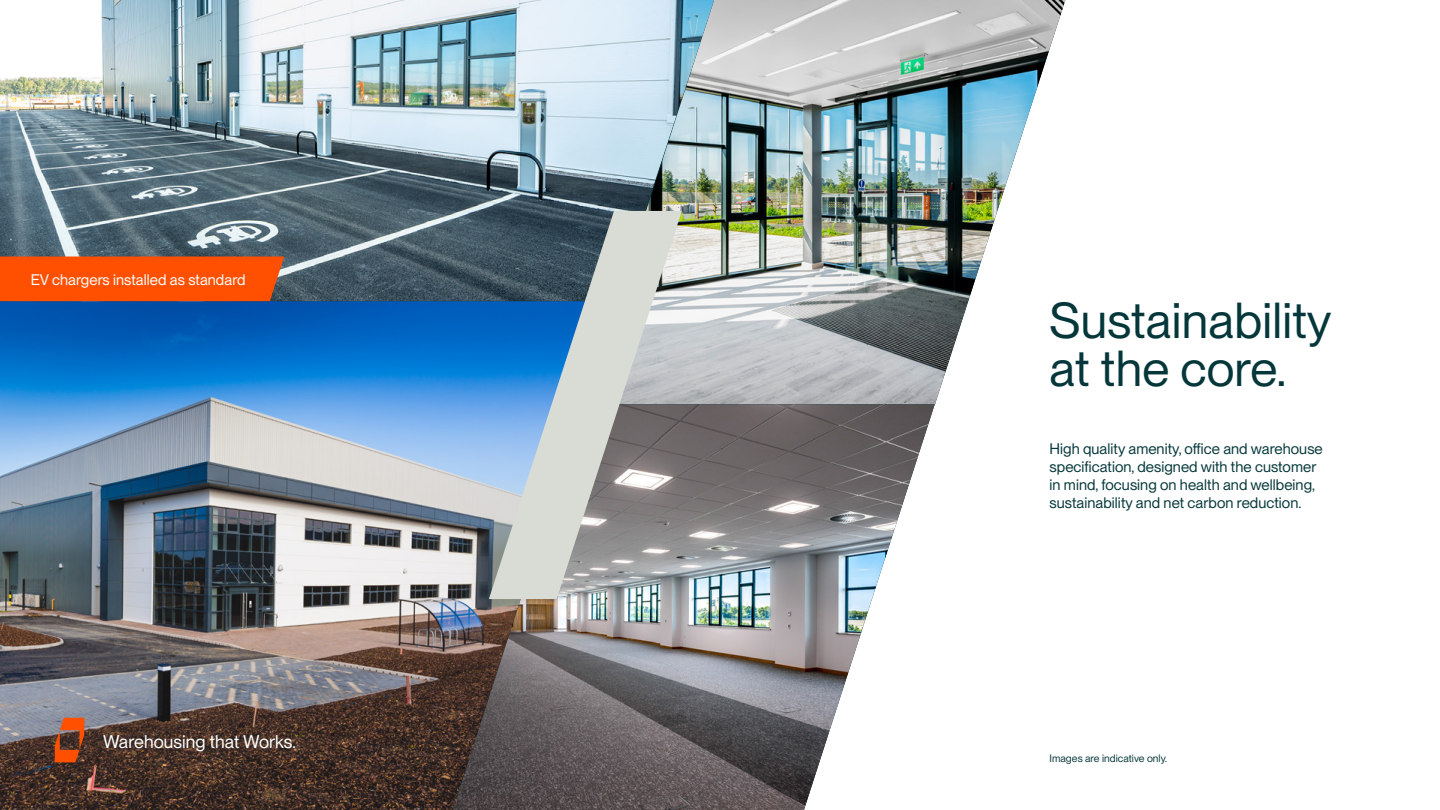
<style>
.page{position:relative;width:1440px;height:810px;background:#fff}
.page>*{position:absolute;margin:0;border:0;box-sizing:border-box;transform-origin:0 0}
.t1{font:49.5px/48px "PP Neue Montreal";letter-spacing:.005em;color:#05373a}
.t2{font:18px "PP Neue Montreal";letter-spacing:.005em;color:#fff}
.t3{font:15px/18px "PP Neue Montreal";letter-spacing:.005em;color:#05373a}
.t4{font:15px "PP Neue Montreal";letter-spacing:.005em;color:#fff}
.t5{font:10.5px "PP Neue Montreal";letter-spacing:.005em;color:#05373a}
</style>
<div class="page">
<img style="left:0;top:301px;width:489px;height:509px">
<img style="left:0;top:0;width:584px;height:301px">
<img style="left:584px;top:0;width:481px;height:404px">
<img style="left:453px;top:404px;width:482px;height:406px">
<svg style="left:489px;top:211px;width:193px;height:388px;background:#94a5b1"></svg>
<svg style="left:55px;top:718px;width:29px;height:44px"></svg>
<div style="left:0;top:256px;width:284px;height:45px;background:#fe5000"></div>
<p class="t4" style="left:31px;top:270px;width:216px">EV chargers installed as standard</p>
<p class="t2" style="left:103px;top:731px;width:194px">Warehousing that Works.</p>
<h1 class="t1" style="left:1050px;top:296px;width:284px">Sustainability at the core.</h1>
<p class="t3" style="left:1050px;top:440px;width:275px">High quality amenity, office and warehouse specification, designed with the customer in mind, focusing on health and wellbeing, sustainability and net carbon reduction.</p>
<p class="t5" style="left:1050px;top:752px;width:119px">Images are indicative only.</p>
</div>
